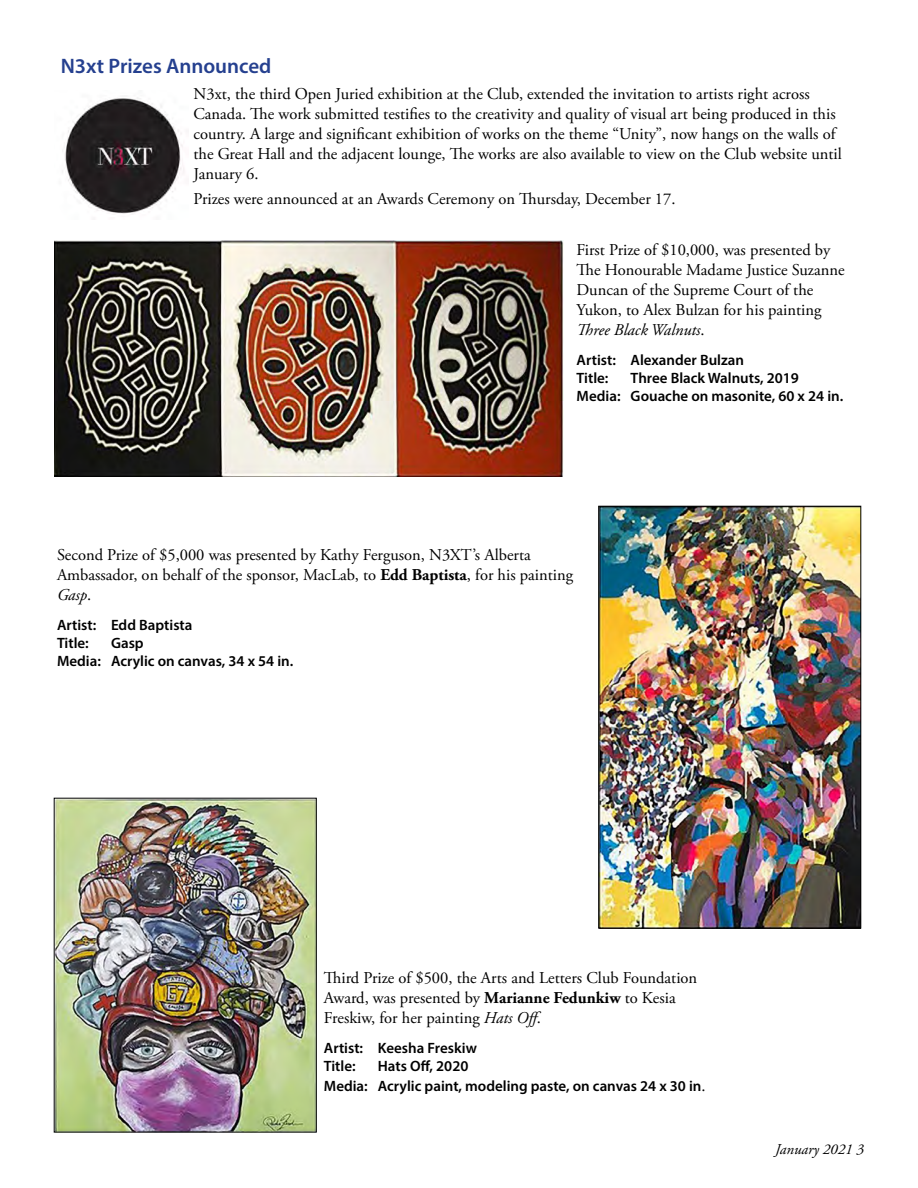
<style>
.page{position:relative;width:918px;height:1188px;background:#fff}
.page>*{position:absolute;margin:0;border:0;box-sizing:border-box;transform-origin:0 0}
.t1{font:600 21px "Myriad Pro";color:#25408f}
.t2{font:16.5px/19.8px "Adobe Garamond Pro";color:#000}
.t3{font:600 15px/18px "Myriad Pro";color:#000}
.t4{font:italic 15px "Adobe Garamond Pro";color:#000}
.s1{font-style:italic}
.s2{font-weight:700}
.s3{font-family:"Adobe Garamond Pro";font-weight:400;font-size:16.5px}
</style>
<div class="page">
<img style="left:62px;top:97px;width:122px;height:117px">
<img style="left:54px;top:240px;width:510px;height:236px">
<img style="left:600px;top:508px;width:259px;height:418px">
<div style="left:598px;top:506px;width:263px;height:422px;border:1px solid #000"></div>
<img style="left:56px;top:800px;width:258px;height:330px">
<p class="t1" style="left:61px;top:52px;width:212px">N3xt Prizes Announced</p>
<p class="t2" style="left:194px;top:85px;width:650px">N3xt, the third Open Juried exhibition at the Club, extended the invitation to artists right across Canada. The work submitted testifies to the creativity and quality of visual art being produced in this country. A large and significant exhibition of works on the theme “Unity”, now hangs on the walls of the Great Hall and the adjacent lounge, The works are also available to view on the Club website until January 6.</p>
<p class="t2" style="left:194px;top:190px;width:484px">Prizes were announced at an Awards Ceremony on Thursday, December 17.</p>
<p class="t2" style="left:577px;top:241px;width:270px">First Prize of $10,000, was presented by The Honourable Madame Justice Suzanne Duncan of the Supreme Court of the Yukon, to Alex Bulzan for his painting <span class="s1">Three Black Walnuts</span>.</p>
<p class="t3" style="left:577px;top:350px;width:169px">Artist: Alexander Bulzan<br>Title:</p>
<p class="t3" style="left:577px;top:368px;width:268px;text-indent:54px">Three Black Walnuts, 2019<br>Media: Gouache on masonite, 60 x 24 in.</p>
<p class="t2" style="left:57px;top:545px;width:518px">Second Prize of $5,000 was presented by Kathy Ferguson, N3XT’s Alberta<br>Ambassador, on behalf of the sponsor, MacLab, to <span class="s2">Edd Baptista</span>, for his painting<br><span class="s1">Gasp</span>.</p>
<p class="t3" style="left:57px;top:615px;width:137px">Artist: Edd Baptista<br>Title:</p>
<p class="t3" style="left:57px;top:633px;width:238px;text-indent:54px">Gasp<br>Media: Acrylic on canvas, 34 x 54 in.</p>
<p class="t2" style="left:324px;top:969px;width:375px">Third Prize of $500, the Arts and Letters Club Foundation<br>Award, was presented by <span class="s2">Marianne Fedunkiw</span> to Kesia<br>Freskiw, for her painting <span class="s1">Hats Off</span>.</p>
<p class="t3" style="left:324px;top:1038px;width:155px">Artist: Keesha Freskiw<br>Title:</p>
<p class="t3" style="left:324px;top:1055px;width:383px;line-height:19.8px;text-indent:54px">Hats Off, 2020<br>Media: Acrylic paint, modeling paste, on canvas 24 x 30 in<span class="s3">.</span></p>
<p class="t4" style="left:775px;top:1141px;width:90px">January 2021 3</p>
</div>
